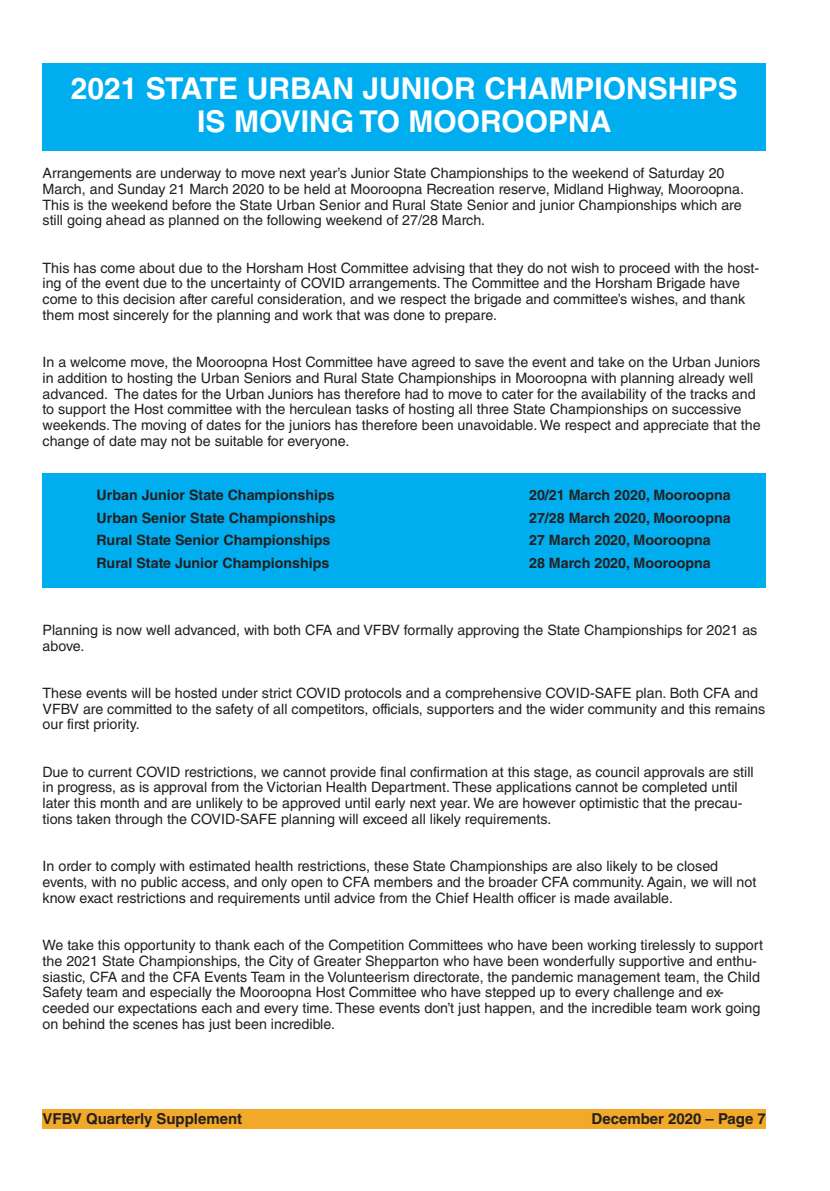
<style>
.page{position:relative;width:830px;height:1191px;background:#fff}
.page>*{position:absolute;margin:0;border:0;box-sizing:border-box;transform-origin:0 0}
.t1{font:700 30px/33px "Helvetica LT Std";color:#fff;text-align:center}
.t2{font:700 15px "Helvetica LT Std";color:#231f20}
.t3{font:14.25px/15.8px "Helvetica LT Std";color:#231f20}
.t4{font:700 14.25px "Helvetica LT Std";color:#231f20}
</style>
<div class="page">
<div style="left:43px;top:1108px;width:722px;height:20px;background:#f2a828"></div>
<div style="left:43px;top:64px;width:722px;height:87px;background:#00aeef"></div>
<div style="left:43px;top:473px;width:722px;height:115px;background:#00aeef"></div>
<h1 class="t1" style="left:71px;top:75px;width:668px">2021 STATE URBAN JUNIOR CHAMPIONSHIPS<br>IS MOVING TO MOOROOPNA</h1>
<p class="t3" style="left:43px;top:167px;width:702px">Arrangements are underway to move next year’s Junior State Championships to the weekend of Saturday 20<br>March, and Sunday 21 March 2020 to be held at Mooroopna Recreation reserve, Midland Highway, Mooroopna.<br>This is the weekend before the State Urban Senior and Rural State Senior and junior Championships which are still going ahead as planned on the following weekend of 27/28 March.</p>
<p class="t3" style="left:43px;top:261px;width:717px">This has come about due to the Horsham Host Committee advising that they do not wish to proceed with the host&shy;ing of the event due to the uncertainty of COVID arrangements. The Committee and the Horsham Brigade have come to this decision after careful consideration, and we respect the brigade and committee’s wishes, and thank them most sincerely for the planning and work that was done to prepare.</p>
<p class="t3" style="left:43px;top:356px;width:719px">In a welcome move, the Mooroopna Host Committee have agreed to save the event and take on the Urban Juniors in addition to hosting the Urban Seniors and Rural State Championships in Mooroopna with planning already well advanced. The dates for the Urban Juniors has therefore had to move to cater for the availability of the tracks and to support the Host committee with the herculean tasks of hosting all three State Championships on successive weekends. The moving of dates for the juniors has therefore been unavoidable. We respect and appreciate that the change of date may not be suitable for everyone.</p>
<p class="t4" style="left:97px;top:490px;width:239px">Urban Junior State Championships</p>
<p class="t4" style="left:529px;top:490px;width:203px">20/21 March 2020, Mooroopna</p>
<p class="t4" style="left:97px;top:512px;width:240px">Urban Senior State Championships</p>
<p class="t4" style="left:529px;top:512px;width:203px">27/28 March 2020, Mooroopna</p>
<p class="t4" style="left:97px;top:535px;width:235px">Rural State Senior Championships</p>
<p class="t4" style="left:529px;top:535px;width:183px">27 March 2020, Mooroopna</p>
<p class="t4" style="left:97px;top:557px;width:234px">Rural State Junior Championships</p>
<p class="t4" style="left:529px;top:557px;width:183px">28 March 2020, Mooroopna</p>
<p class="t3" style="left:43px;top:623px;width:716px">Planning is now well advanced, with both CFA and VFBV formally approving the State Championships for 2021 as above.</p>
<p class="t3" style="left:43px;top:686px;width:723px">These events will be hosted under strict COVID protocols and a comprehensive COVID-SAFE plan. Both CFA and<br>VFBV are committed to the safety of all competitors, officials, supporters and the wider community and this remains our first priority.</p>
<p class="t3" style="left:43px;top:765px;width:712px">Due to current COVID restrictions, we cannot provide final confirmation at this stage, as council approvals are still in progress, as is approval from the Victorian Health Department. These applications cannot be completed until later this month and are unlikely to be approved until early next year. We are however optimistic that the precau&shy;tions taken through the COVID-SAFE planning will exceed all likely requirements.</p>
<p class="t3" style="left:43px;top:859px;width:715px">In order to comply with estimated health restrictions, these State Championships are also likely to be closed events, with no public access, and only open to CFA members and the broader CFA community. Again, we will not know exact restrictions and requirements until advice from the Chief Health officer is made available.</p>
<p class="t3" style="left:43px;top:938px;width:721px">We take this opportunity to thank each of the Competition Committees who have been working tirelessly to support the 2021 State Championships, the City of Greater Shepparton who have been wonderfully supportive and enthu&shy;siastic, CFA and the CFA Events Team in the Volunteerism directorate, the pandemic management team, the Child Safety team and especially the Mooroopna Host Committee who have stepped up to every challenge and ex&shy;ceeded our expectations each and every time. These events don’t just happen, and the incredible team work going on behind the scenes has just been incredible.</p>
<p class="t2" style="left:43px;top:1113px;width:201px">VFBV Quarterly Supplement</p>
<p class="t2" style="left:591px;top:1113px;width:176px">December 2020 – Page 7</p>
</div>
